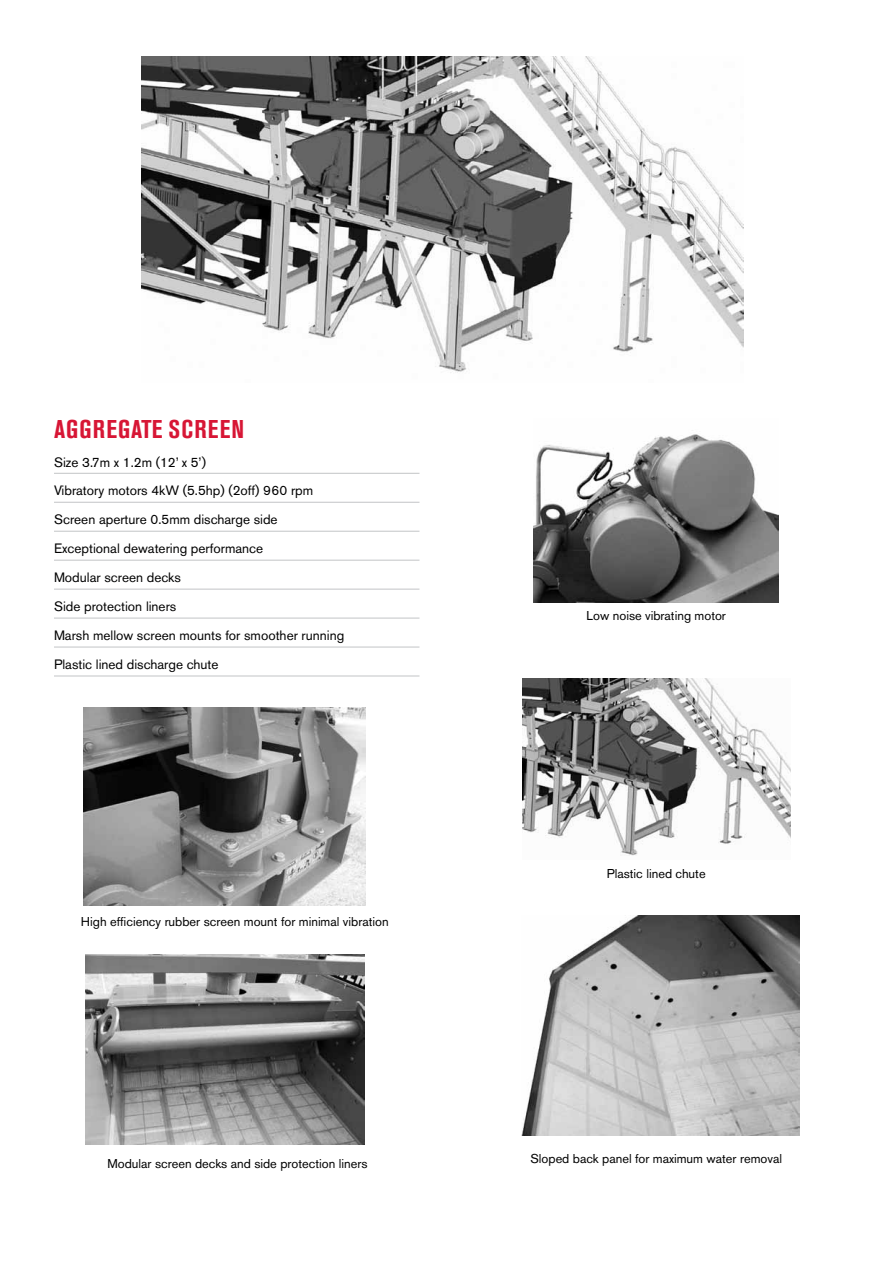
<style>
.page{position:relative;width:893px;height:1263px;background:#fff}
.page>*{position:absolute;margin:0;border:0;box-sizing:border-box;transform-origin:0 0}
.t1{font:700 condensed 25.5px "Akzidenz Grotesk Pro";letter-spacing:.04em;color:#d71635}
.t2{font:13.5px/29px "Akzidenz Grotesk Pro";color:#000}
.t3{font:12.75px "Akzidenz Grotesk Pro";color:#000}
</style>
<div class="page">
<hr style="left:54px;top:473px;width:365px;height:1px;background:#c2c4c6">
<hr style="left:54px;top:502px;width:365px;height:1px;background:#c2c4c6">
<hr style="left:54px;top:531px;width:365px;height:1px;background:#c2c4c6">
<hr style="left:54px;top:560px;width:365px;height:1px;background:#c2c4c6">
<hr style="left:54px;top:589px;width:365px;height:1px;background:#c2c4c6">
<hr style="left:54px;top:618px;width:365px;height:1px;background:#c2c4c6">
<hr style="left:54px;top:647px;width:365px;height:1px;background:#c2c4c6">
<hr style="left:54px;top:676px;width:365px;height:1px;background:#c2c4c6">
<img style="left:85px;top:955px;width:279px;height:190px">
<img style="left:84px;top:708px;width:282px;height:197px">
<img style="left:521px;top:915px;width:278px;height:220px">
<img style="left:534px;top:434px;width:245px;height:169px">
<img style="left:522px;top:678px;width:269px;height:178px">
<img style="left:141px;top:56px;width:603px;height:317px">
<h1 class="t1" style="left:54px;top:412px;width:128px">AGGREGATE SCREEN</h1>
<p class="t2" style="left:54px;top:447px;width:292px">Size 3.7m x 1.2m (12’ x 5’)<br>Vibratory motors 4kW (5.5hp) (2off) 960 rpm Screen aperture 0.5mm discharge side Exceptional dewatering performance<br>Modular screen decks<br>Side protection liners<br>Marsh mellow screen mounts for smoother running Plastic lined discharge chute</p>
<p class="t3" style="left:81px;top:914px;width:309px">High efficiency rubber screen mount for minimal vibration</p>
<p class="t3" style="left:107px;top:1155px;width:262px">Modular screen decks and side protection liners</p>
<p class="t3" style="left:586px;top:608px;width:141px">Low noise vibrating motor</p>
<p class="t3" style="left:607px;top:865px;width:100px">Plastic lined chute</p>
<p class="t3" style="left:530px;top:1150px;width:253px">Sloped back panel for maximum water removal</p>
</div>
